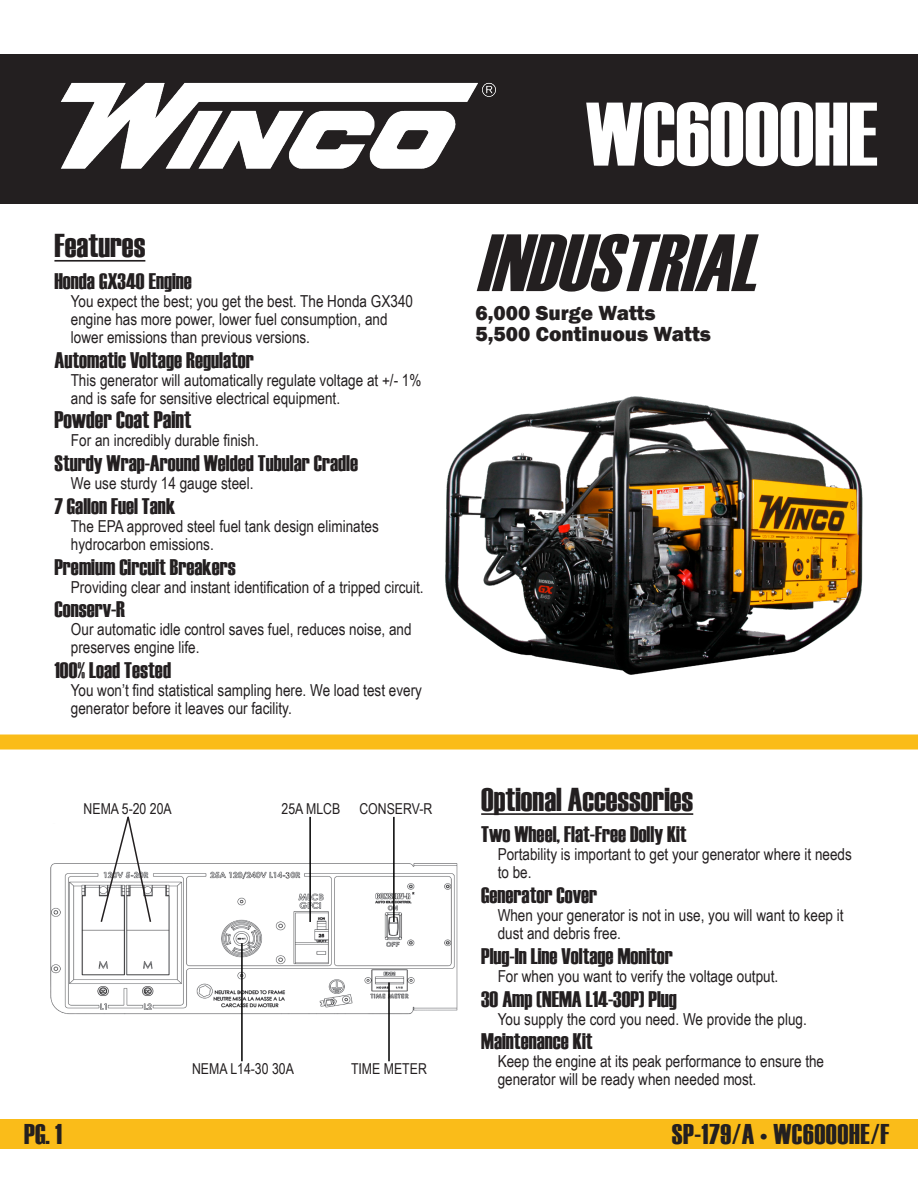
<style>
.page{position:relative;width:918px;height:1188px;background:#fff}
.page>*{position:absolute;margin:0;border:0;box-sizing:border-box;transform-origin:0 0}
.t1{font:90px "Haettenschweiler";color:#fff}
.t2{font:italic 81px "Haettenschweiler";color:#231f20}
.t3{font:33px "Haettenschweiler";color:#231f20}
.t4{font:28.5px "Haettenschweiler";letter-spacing:.02em;color:#231f20}
.t5{font:24px "Haettenschweiler";color:#231f20}
.t6{font:22.5px "Haettenschweiler";color:#231f20}
.t7{font:800 21px "Franklin Gothic";color:#231f20}
.t8{font:16.5px/18px "Arial Narrow";color:#231f20}
.t9{font:15px "Arial Narrow";color:#231f20}
</style>
<div class="page">
<img style="left:437px;top:396px;width:439px;height:339px">
<div style="left:0;top:54px;width:918px;height:150px;background:#231f20"></div>
<div style="left:0;top:1119px;width:918px;height:30px;background:#fabc19"></div>
<div style="left:0;top:735px;width:918px;height:15px;background:#fabc19"></div>
<img style="left:61px;top:82px;width:435px;height:87px">
<hr style="left:54px;top:260px;width:91px;height:2px;background:#231f20">
<hr style="left:481px;top:813px;width:212px;height:2px;background:#231f20">
<img style="left:50px;top:863px;width:408px;height:152px">
<svg style="left:99px;top:816px;width:53px;height:108px"></svg>
<hr style="left:241px;top:943px;width:2px;height:118px;background:#000">
<hr style="left:388px;top:982px;width:2px;height:79px;background:#000">
<hr style="left:393px;top:817px;width:2px;height:105px;background:#000">
<hr style="left:309px;top:817px;width:2px;height:105px;background:#000">
<p class="t3" style="left:54px;top:224px;width:92px">Features</p>
<p class="t6" style="left:54px;top:266px;width:139px">Honda GX340 Engine</p>
<p class="t8" style="left:71px;top:292px;width:344px">You expect the best; you get the best. The Honda GX340</p>
<p class="t8" style="left:71px;top:310px;width:318px">engine has more power, lower fuel consumption, and</p>
<p class="t8" style="left:71px;top:328px;width:241px">lower emissions than previous versions.</p>
<p class="t6" style="left:54px;top:345px;width:201px">Automatic Voltage Regulator</p>
<p class="t8" style="left:71px;top:370px;width:352px">This generator will automatically regulate voltage at +/- 1% and is safe for sensitive electrical equipment.</p>
<p class="t5" style="left:54px;top:404px;width:138px">Powder Coat Paint</p>
<p class="t8" style="left:71px;top:431px;width:190px">For an incredibly durable finish.</p>
<p class="t6" style="left:54px;top:448px;width:305px">Sturdy Wrap-Around Welded Tubular Cradle</p>
<p class="t8" style="left:71px;top:474px;width:184px">We use sturdy 14 gauge steel.</p>
<p class="t6" style="left:54px;top:491px;width:122px">7 Gallon Fuel Tank</p>
<p class="t8" style="left:71px;top:517px;width:310px">The EPA approved steel fuel tank design eliminates</p>
<p class="t8" style="left:71px;top:535px;width:144px">hydrocarbon emissions.</p>
<p class="t6" style="left:54px;top:552px;width:183px">Premium Circuit Breakers</p>
<p class="t8" style="left:71px;top:577px;width:354px">Providing clear and instant identification of a tripped circuit.</p>
<p class="t6" style="left:54px;top:594px;width:72px">Conserv-R</p>
<p class="t8" style="left:71px;top:620px;width:342px">Our automatic idle control saves fuel, reduces noise, and</p>
<p class="t8" style="left:71px;top:638px;width:130px">preserves engine life.</p>
<p class="t6" style="left:54px;top:655px;width:118px">100% Load Tested</p>
<p class="t8" style="left:71px;top:681px;width:353px">You won’t find statistical sampling here. We load test every</p>
<p class="t8" style="left:71px;top:699px;width:222px">generator before it leaves our facility.</p>
<p class="t9" style="left:84px;top:797px;width:90px">NEMA 5-20 20A</p>
<p class="t9" style="left:282px;top:797px;width:60px">25A MLCB</p>
<p class="t9" style="left:359px;top:797px;width:74px">CONSERV-R</p>
<p class="t9" style="left:192px;top:1058px;width:103px">NEMA L14-30 30A</p>
<p class="t9" style="left:351px;top:1058px;width:77px">TIME METER</p>
<p class="t1" style="left:586px;top:73px;width:293px">WC6000HE</p>
<p class="t2" style="left:476px;top:208px;width:310px">INDUSTRIAL</p>
<p class="t7" style="left:476px;top:300px;width:182px">6,000 Surge Watts</p>
<p class="t7" style="left:476px;top:321px;width:237px">5,500 Continuous Watts</p>
<p class="t3" style="left:481px;top:777px;width:214px">Optional Accessories</p>
<p class="t6" style="left:481px;top:819px;width:207px">Two Wheel, Flat-Free Dolly Kit</p>
<p class="t8" style="left:498px;top:845px;width:356px">Portability is important to get your generator where it needs</p>
<p class="t8" style="left:498px;top:863px;width:35px">to be.</p>
<p class="t6" style="left:481px;top:880px;width:118px">Generator Cover</p>
<p class="t8" style="left:498px;top:906px;width:347px">When your generator is not in use, you will want to keep it</p>
<p class="t8" style="left:498px;top:924px;width:125px">dust and debris free.</p>
<p class="t6" style="left:481px;top:941px;width:193px">Plug-In Line Voltage Monitor</p>
<p class="t8" style="left:498px;top:966px;width:282px">For when you want to verify the voltage output.</p>
<p class="t6" style="left:481px;top:983px;width:197px">30 Amp (NEMA L14-30P) Plug</p>
<p class="t8" style="left:498px;top:1009px;width:311px">You supply the cord you need. We provide the plug.</p>
<p class="t6" style="left:481px;top:1026px;width:113px">Maintenance Kit</p>
<p class="t8" style="left:498px;top:1052px;width:328px">Keep the engine at its peak performance to ensure the</p>
<p class="t8" style="left:498px;top:1070px;width:260px">generator will be ready when needed most.</p>
<p class="t4" style="left:24px;top:1115px;width:39px">PG. 1</p>
<p class="t4" style="left:672px;top:1115px;width:219px">SP-179/A • WC6000HE/F</p>
</div>
